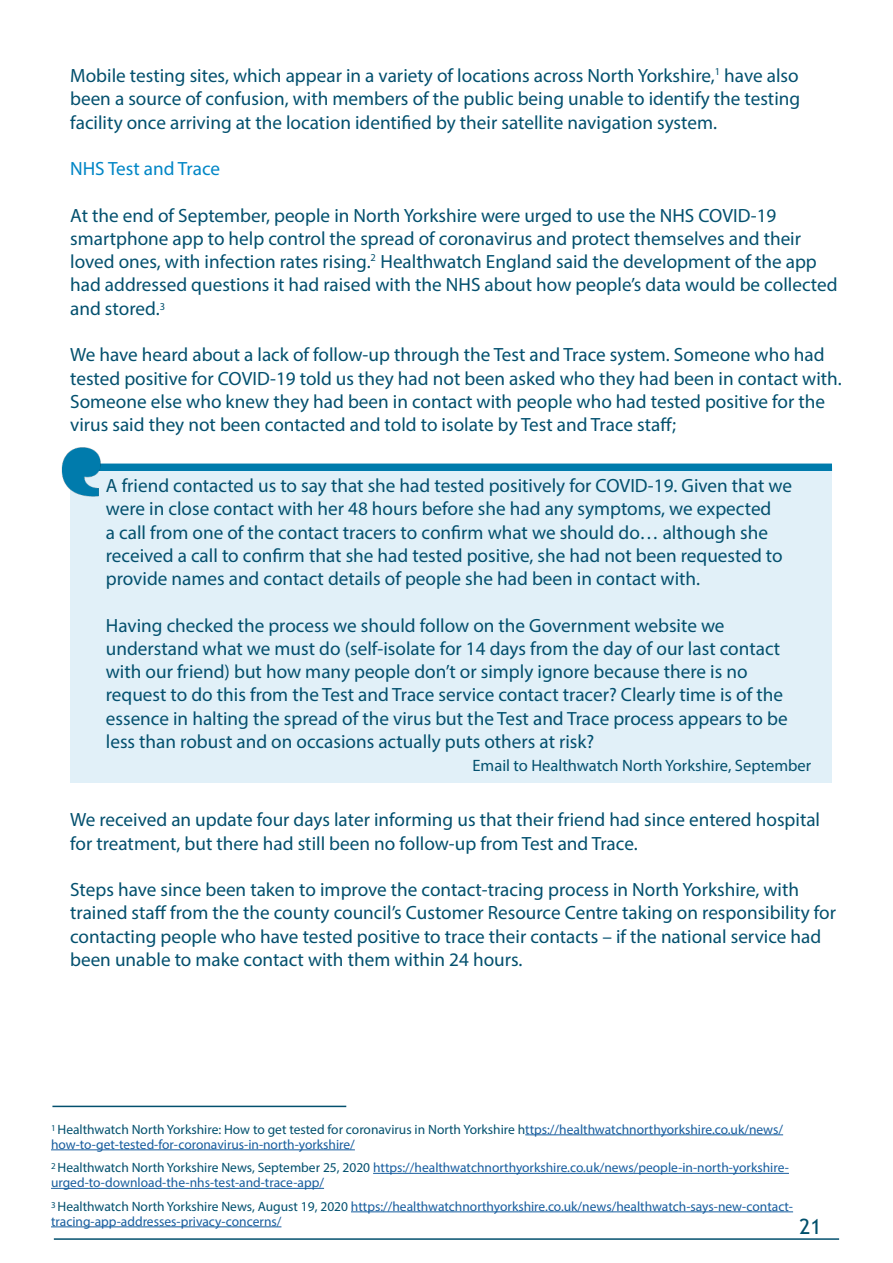
<style>
.page{position:relative;width:893px;height:1263px;background:#fff}
.page>*{position:absolute;margin:0;border:0;box-sizing:border-box;transform-origin:0 0}
.t1{font:21px "Trebuchet MS";color:#004f6b}
.t2{font:19.2px/23.2px "Myriad Pro";color:#03506e}
.t3{font:19.2px "Myriad Pro";color:#0086c6}
.t4{font:16.5px "Myriad Pro";color:#03506e}
.Title_-_62pt_pink_bo{font:13.5px/15px "Myriad Pro";color:#175d9e}
.s1{color:#03506e}
</style>
<div class="page">
<hr style="left:54px;top:1238px;width:785px;height:2px;background:#03506e">
<div style="left:70px;top:470px;width:762px;height:313px;background:#e1f0f8"></div>
<div style="left:70px;top:463px;width:762px;height:8px;background:#007bac"></div>
<hr style="left:525px;top:1134px;width:258px;height:1px;background:#175d9e">
<hr style="left:51px;top:1149px;width:304px;height:1px;background:#175d9e">
<hr style="left:373px;top:1173px;width:416px;height:1px;background:#175d9e">
<hr style="left:51px;top:1188px;width:273px;height:1px;background:#175d9e">
<hr style="left:351px;top:1211px;width:442px;height:1px;background:#175d9e">
<hr style="left:51px;top:1226px;width:230px;height:1px;background:#175d9e">
<hr style="left:52px;top:1106px;width:294px;height:1px;background:#03506e">
<img style="left:61px;top:447px;width:44px;height:50px">
<p class="t2" style="left:70px;top:64px;width:731px;text-align:justify">Mobile testing sites, which appear in a variety of locations across North Yorkshire,<sup>1</sup> have also been a source of confusion, with members of the public being unable to identify the testing facility once arriving at the location identified by their satellite navigation system.</p>
<p class="t3" style="left:70px;top:157px;width:151px">NHS Test and Trace</p>
<p class="t2" style="left:70px;top:203px;width:769px">At the end of September, people in North Yorkshire were urged to use the NHS COVID-19 smartphone app to help control the spread of coronavirus and protect themselves and their loved ones, with infection rates rising.<sup>2</sup> Healthwatch England said the development of the app had addressed questions it had raised with the NHS about how people’s data would be collected and stored.<sup>3</sup></p>
<p class="t2" style="left:70px;top:343px;width:773px">We have heard about a lack of follow-up through the Test and Trace system. Someone who had tested positive for COVID-19 told us they had not been asked who they had been in contact with.<br>Someone else who knew they had been in contact with people who had tested positive for the virus said they not been contacted and told to isolate by Test and Trace staff;</p>
<p class="t2" style="left:106px;top:474px;width:688px">A friend contacted us to say that she had tested positively for COVID-19. Given that we were in close contact with her 48 hours before she had any symptoms, we expected<br>a call from one of the contact tracers to confirm what we should do… although she received a call to confirm that she had tested positive, she had not been requested to provide names and contact details of people she had been in contact with.</p>
<p class="t2" style="left:106px;top:613px;width:683px">Having checked the process we should follow on the Government website we understand what we must do (self-isolate for 14 days from the day of our last contact with our friend) but how many people don’t or simply ignore because there is no request to do this from the Test and Trace service contact tracer? Clearly time is of the essence in halting the spread of the virus but the Test and Trace process appears to be less than robust and on occasions actually puts others at risk?</p>
<p class="t4" style="left:472px;top:755px;width:340px">Email to Healthwatch North Yorkshire, September</p>
<p class="t2" style="left:70px;top:808px;width:751px">We received an update four days later informing us that their friend had since entered hospital for treatment, but there had still been no follow-up from Test and Trace.</p>
<p class="t2" style="left:70px;top:878px;width:767px">Steps have since been taken to improve the contact-tracing process in North Yorkshire, with trained staff from the the county council’s Customer Resource Centre taking on responsibility for contacting people who have tested positive to trace their contacts – if the national service had been unable to make contact with them within 24 hours.</p>
<p class="Title_-_62pt_pink_bo" style="left:51px;top:1121px;width:734px"><sup>1</sup> <span class="s1">Healthwatch North Yorkshire: How to get tested for coronavirus in North Yorkshire h</span>ttps://healthwatchnorthyorkshire.co.uk/news/ how-to-get-tested-for-coronavirus-in-north-yorkshire/</p>
<p class="Title_-_62pt_pink_bo" style="left:51px;top:1160px;width:739px"><sup>2</sup> <span class="s1">Healthwatch North Yorkshire News, September 25, 2020</span> https://healthwatchnorthyorkshire.co.uk/news/people-in-north-yorkshire&shy;urged-to-download-the-nhs-test-and-trace-app/</p>
<p class="Title_-_62pt_pink_bo" style="left:51px;top:1198px;width:744px"><sup>3</sup> <span class="s1">Healthwatch North Yorkshire News, August 19, 2020</span> https://healthwatchnorthyorkshire.co.uk/news/healthwatch-says-new-contact&shy;tracing-app-addresses-privacy-concerns/</p>
<p class="t1" style="left:799px;top:1213px;width:24px">21</p>
</div>
